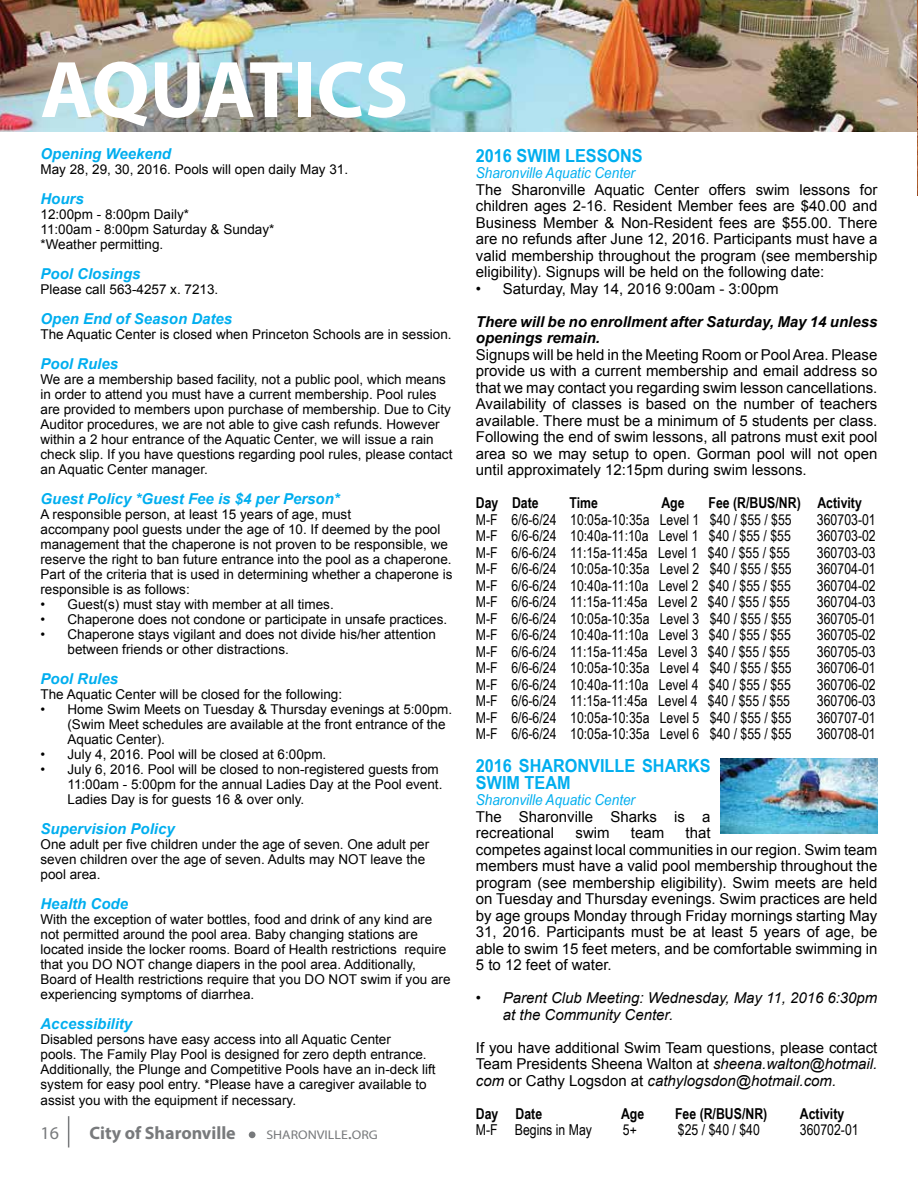
<style>
.page{position:relative;width:918px;height:1188px;background:#fff}
.page>*{position:absolute;margin:0;border:0;box-sizing:border-box;transform-origin:0 0}
.t1{font:700 81px "Myriad Pro";color:#fff}
.t2{font:700 18px/16.5px "Arial Narrow";color:#00aeef;scale:1.1 1}
.t3{font:700 18px "Myriad Pro";color:#787a7c}
.t4{font:18px "Myriad Pro";color:#787a7c}
.t5{font:15px/16.5px "Arial";color:#000;text-align:justify}
.t6{font:15px "Arial Narrow";color:#000}
.t7{font:italic 700 15px "Arial";color:#00aeef}
.t8{font:700 15px "Arial Narrow";color:#000}
.t9{font:italic 15px/16.5px "Arial";color:#000}
.t10{font:italic 700 15px/16.5px "Arial";color:#000}
.t11{font:italic 15px "Arial Narrow";color:#00aeef;scale:1.1 1}
.t12{font:13.5px/15px "Arial";color:#000}
.t13{font:12.6px "Myriad Pro";color:#787a7c;scale:1.1 1}
.s1{font-size:18px}
.s2{font-style:italic}
</style>
<div class="page">
<img style="left:0;top:0;width:917px;height:132px">
<hr style="left:68px;top:1116px;width:1px;height:31px;background:#787a7c">
<div style="left:249px;top:1131px;width:7px;height:7px;background:#787a7c;border-radius:50%"></div>
<img style="left:720px;top:758px;width:158px;height:76px">
<img style="left:917px;top:0;width:1px;height:195px">
<h1 class="t1" style="left:40px;top:37px;width:369px">AQUATICS</h1>
<p class="t7" style="left:40px;top:144px;width:132px">Opening Weekend</p>
<p class="t12" style="left:40px;top:162px;width:309px">May 28, 29, 30, 2016. Pools will open daily May 31.</p>
<p class="t7" style="left:40px;top:189px;width:45px">Hours</p>
<p class="t12" style="left:40px;top:207px;width:235px">12:00pm - 8:00pm Daily*<br>11:00am - 8:00pm Saturday &amp; Sunday* *Weather permitting.</p>
<p class="t7" style="left:40px;top:264px;width:102px">Pool Closings</p>
<p class="t12" style="left:40px;top:282px;width:179px">Please call 563-4257 x. 7213.</p>
<p class="t7" style="left:40px;top:309px;width:193px">Open End of Season Dates</p>
<p class="t12" style="left:40px;top:327px;width:413px">The Aquatic Center is closed when Princeton Schools are in session.</p>
<p class="t7" style="left:40px;top:354px;width:79px">Pool Rules</p>
<p class="t12" style="left:40px;top:372px;width:413px">We are a membership based facility, not a public pool, which means in order to attend you must have a current membership. Pool rules are provided to members upon purchase of membership. Due to City Auditor procedures, we are not able to give cash refunds. However within a 2 hour entrance of the Aquatic Center, we will issue a rain check slip. If you have questions regarding pool rules, please contact an Aquatic Center manager.</p>
<p class="t7" style="left:40px;top:489px;width:301px">Guest Policy *Guest Fee is $4 per Person*</p>
<p class="t12" style="left:40px;top:507px;width:413px">A responsible person, at least 15 years of age, must<br>accompany pool guests under the age of 10. If deemed by the pool management that the chaperone is not proven to be responsible, we reserve the right to ban future entrance into the pool as a chaperone.<br>Part of the criteria that is used in determining whether a chaperone is responsible is as follows:</p>
<p class="t12" style="left:40px;top:597px;width:295px">• Guest(s) must stay with member at all times.</p>
<p class="t12" style="left:40px;top:612px;width:408px">• Chaperone does not condone or participate in unsafe practices.</p>
<p class="t12" style="left:68px;top:627px;width:370px;text-indent:-27px">• Chaperone stays vigilant and does not divide his/her attention between friends or other distractions.</p>
<p class="t7" style="left:40px;top:669px;width:79px">Pool Rules</p>
<p class="t12" style="left:40px;top:687px;width:303px">The Aquatic Center will be closed for the following:</p>
<p class="t12" style="left:68px;top:702px;width:386px;text-indent:-27px">• Home Swim Meets on Tuesday &amp; Thursday evenings at 5:00pm. (Swim Meet schedules are available at the front entrance of the<br>Aquatic Center).</p>
<p class="t12" style="left:40px;top:747px;width:287px">• July 4, 2016. Pool will be closed at 6:00pm.</p>
<p class="t12" style="left:68px;top:762px;width:376px;text-indent:-27px">• July 6, 2016. Pool will be closed to non-registered guests from<br>11:00am - 5:00pm for the annual Ladies Day at the Pool event.<br>Ladies Day is for guests 16 &amp; over only.</p>
<p class="t7" style="left:40px;top:819px;width:136px">Supervision Policy</p>
<p class="t12" style="left:40px;top:837px;width:390px">One adult per five children under the age of seven. One adult per seven children over the age of seven. Adults may NOT leave the pool area.</p>
<p class="t7" style="left:40px;top:894px;width:89px">Health Code</p>
<p class="t12" style="left:40px;top:912px;width:412px">With the exception of water bottles, food and drink of any kind are not permitted around the pool area. Baby changing stations are located inside the locker rooms. Board of Health restrictions require that you DO NOT change diapers in the pool area. Additionally, Board of Health restrictions require that you DO NOT swim if you are experiencing symptoms of diarrhea.</p>
<p class="t7" style="left:40px;top:1014px;width:93px">Accessibility</p>
<p class="t12" style="left:40px;top:1032px;width:397px">Disabled persons have easy access into all Aquatic Center<br>pools. The Family Play Pool is designed for zero depth entrance.<br>Additionally, the Plunge and Competitive Pools have an in-deck lift system for easy pool entry. *Please have a caregiver available to assist you with the equipment if necessary.</p>
<h2 class="t4" style="left:40px;top:1122px;width:20px">16</h2>
<h2 class="t3" style="left:89px;top:1121px;width:148px">City of Sharonville</h2>
<p class="t13" style="left:266px;top:1127px;width:103px">SHARONVILLE<span class="s1">.</span>ORG</p>
<h2 class="t2" style="left:476px;top:146px;width:153px">2016 SWIM LESSONS</h2>
<p class="t11" style="left:476px;top:162px;width:146px">Sharonville Aquatic Center</p>
<p class="t5" style="left:476px;top:181px;width:403px">The Sharonville Aquatic Center offers swim lessons for children ages 2-16. Resident Member fees are $40.00 and Business Member &amp; Non-Resident fees are $55.00. There are no refunds after June 12, 2016. Participants must have a valid membership throughout the program (see membership eligibility). Signups will be held on the following date:</p>
<p class="t5" style="left:476px;top:280px;width:304px">• Saturday, May 14, 2016 9:00am - 3:00pm</p>
<p class="t10" style="left:476px;top:314px;width:403px">There will be no enrollment after Saturday, May 14 unless openings remain.</p>
<p class="t5" style="left:476px;top:346px;width:403px">Signups will be held in the Meeting Room or Pool Area. Please provide us with a current membership and email address so that we may contact you regarding swim lesson cancellations.<br>Availability of classes is based on the number of teachers available. There must be a minimum of 5 students per class.<br>Following the end of swim lessons, all patrons must exit pool area so we may setup to open. Gorman pool will not open until approximately 12:15pm during swim lessons.</p>
<p class="t8" style="left:476px;top:491px;width:64px">Day Date</p>
<p class="t8" style="left:570px;top:491px;width:30px">Time</p>
<p class="t8" style="left:661px;top:491px;width:25px">Age</p>
<p class="t8" style="left:709px;top:491px;width:155px">Fee (R/BUS/NR) Activity</p>
<p class="t6" style="left:476px;top:508px;width:317px">M-F 6/6-6/24 10:05a-10:35a Level 1 $40 / $55 / $55</p>
<p class="t6" style="left:817px;top:508px;width:60px">360703-01</p>
<p class="t6" style="left:476px;top:525px;width:317px">M-F 6/6-6/24 10:40a-11:10a Level 1 $40 / $55 / $55</p>
<p class="t6" style="left:817px;top:525px;width:60px">360703-02</p>
<p class="t6" style="left:476px;top:541px;width:316px">M-F 6/6-6/24 11:15a-11:45a Level 1 $40 / $55 / $55</p>
<p class="t6" style="left:817px;top:541px;width:60px">360703-03</p>
<p class="t6" style="left:476px;top:558px;width:317px">M-F 6/6-6/24 10:05a-10:35a Level 2 $40 / $55 / $55</p>
<p class="t6" style="left:817px;top:558px;width:60px">360704-01</p>
<p class="t6" style="left:476px;top:574px;width:317px">M-F 6/6-6/24 10:40a-11:10a Level 2 $40 / $55 / $55</p>
<p class="t6" style="left:817px;top:574px;width:60px">360704-02</p>
<p class="t6" style="left:476px;top:591px;width:316px">M-F 6/6-6/24 11:15a-11:45a Level 2 $40 / $55 / $55</p>
<p class="t6" style="left:817px;top:591px;width:60px">360704-03</p>
<p class="t6" style="left:476px;top:607px;width:317px">M-F 6/6-6/24 10:05a-10:35a Level 3 $40 / $55 / $55</p>
<p class="t6" style="left:817px;top:607px;width:60px">360705-01</p>
<p class="t6" style="left:476px;top:624px;width:317px">M-F 6/6-6/24 10:40a-11:10a Level 3 $40 / $55 / $55</p>
<p class="t6" style="left:817px;top:624px;width:60px">360705-02</p>
<p class="t6" style="left:476px;top:640px;width:316px">M-F 6/6-6/24 11:15a-11:45a Level 3 $40 / $55 / $55</p>
<p class="t6" style="left:817px;top:640px;width:60px">360705-03</p>
<p class="t6" style="left:476px;top:657px;width:317px">M-F 6/6-6/24 10:05a-10:35a Level 4 $40 / $55 / $55</p>
<p class="t6" style="left:817px;top:657px;width:60px">360706-01</p>
<p class="t6" style="left:476px;top:673px;width:317px">M-F 6/6-6/24 10:40a-11:10a Level 4 $40 / $55 / $55</p>
<p class="t6" style="left:817px;top:673px;width:60px">360706-02</p>
<p class="t6" style="left:476px;top:690px;width:316px">M-F 6/6-6/24 11:15a-11:45a Level 4 $40 / $55 / $55</p>
<p class="t6" style="left:817px;top:690px;width:60px">360706-03</p>
<p class="t6" style="left:476px;top:706px;width:317px">M-F 6/6-6/24 10:05a-10:35a Level 5 $40 / $55 / $55</p>
<p class="t6" style="left:817px;top:706px;width:60px">360707-01</p>
<p class="t6" style="left:476px;top:723px;width:317px">M-F 6/6-6/24 10:05a-10:35a Level 6 $40 / $55 / $55</p>
<p class="t6" style="left:817px;top:723px;width:60px">360708-01</p>
<h2 class="t2" style="left:476px;top:757px;width:215px">2016 SHARONVILLE SHARKS<br>SWIM TEAM</h2>
<p class="t11" style="left:476px;top:789px;width:146px">Sharonville Aquatic Center</p>
<p class="t5" style="left:476px;top:808px;width:236px">The Sharonville Sharks is a recreational</p>
<p class="t5" style="left:476px;top:825px;width:403px;text-align:left;text-indent:210px">that<br>competes against local communities in our region. Swim team members must have a valid pool membership throughout the program (see membership eligibility). Swim meets are held on Tuesday and Thursday evenings. Swim practices are held by age groups Monday through Friday mornings starting May 31, 2016. Participants must be at least 5 years of age, be able to swim 15 feet meters, and be comfortable swimming in 5 to 12 feet of water.</p>
<p class="t9" style="left:503px;top:990px;width:376px;text-indent:-27px">• Parent Club Meeting: Wednesday, May 11, 2016 6:30pm at the Community Center.</p>
<p class="t5" style="left:476px;top:1039px;width:403px">If you have additional Swim Team questions, please contact Team Presidents Sheena Walton at <span class="s2">sheena.walton@hotmail. com</span> or Cathy Logsdon at <span class="s2">cathylogsdon@hotmail.com.</span></p>
<p class="t8" style="left:476px;top:1102px;width:68px">Day Date</p>
<p class="t8" style="left:621px;top:1102px;width:25px">Age</p>
<p class="t8" style="left:675px;top:1102px;width:94px">Fee (R/BUS/NR)</p>
<p class="t8" style="left:800px;top:1102px;width:46px">Activity</p>
<p class="t6" style="left:476px;top:1119px;width:118px">M-F Begins in May</p>
<p class="t6" style="left:623px;top:1119px;width:16px">5+</p>
<p class="t6" style="left:678px;top:1119px;width:84px">$25 / $40 / $40</p>
<p class="t6" style="left:800px;top:1119px;width:60px">360702-01</p>
<p class="t5" style="left:576px;top:825px;width:36px">swim</p>
<p class="t5" style="left:631px;top:825px;width:35px">team</p>
</div>
